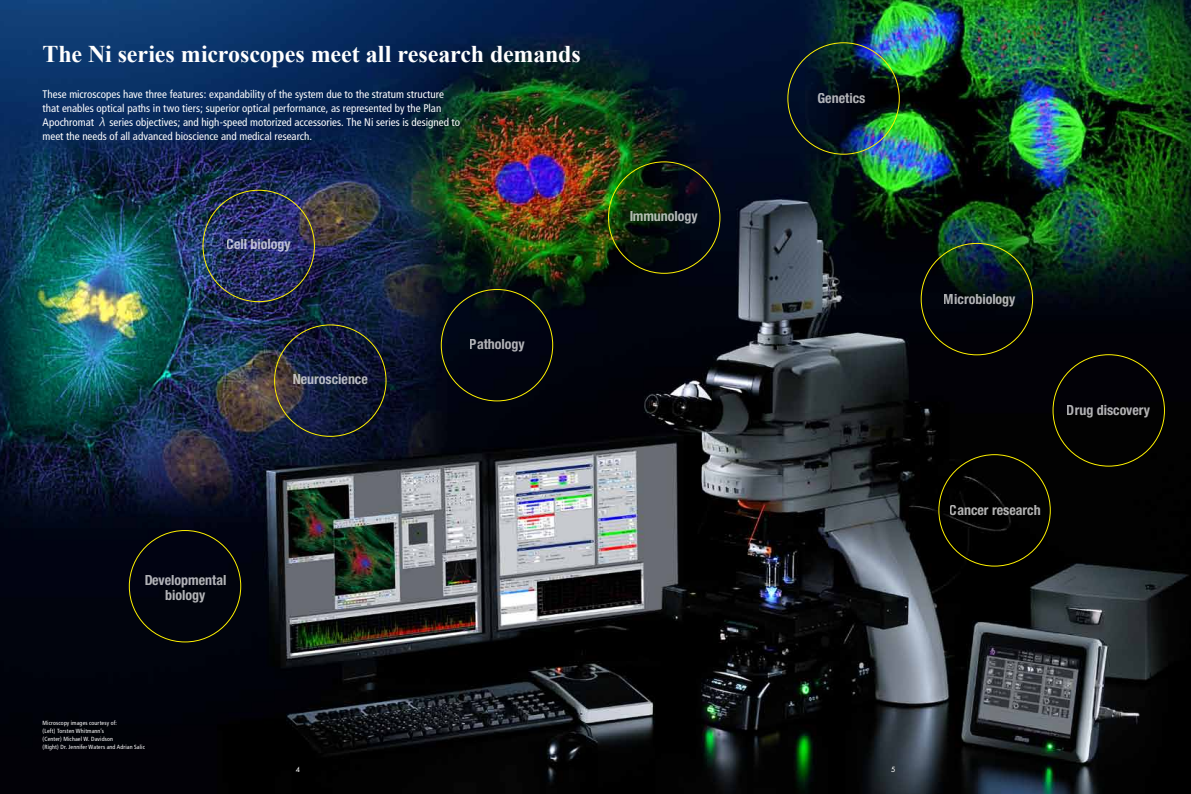
<style>
.page{position:relative;width:1191px;height:794px;background:#fff}
.page>*{position:absolute;margin:0;border:0;box-sizing:border-box;transform-origin:0 0}
.t1{font:700 24px "Times New Roman";letter-spacing:-.005em;color:#fff}
.t2{font:700 condensed 14px/15px "Helvetica Neue";color:#fff;text-align:center}
.t3{font:condensed 11px/14px "Frutiger";color:#fff}
.t4{font:7px "Futura";color:#fff}
.t5{font:condensed 6px/8px "Frutiger";letter-spacing:.02em;color:#fff}
.s1{font-family:"Koz Go Pro";font-stretch:normal}
</style>
<div class="page">
<img style="left:0;top:0;width:1191px;height:794px">
<h1 class="t1" style="left:43px;top:38px;width:540px">The Ni series microscopes meet all research demands</h1>
<p class="t3" style="left:43px;top:87px;width:419px">These microscopes have three features: expandability of the system due to the stratum structure that enables optical paths in two tiers; superior optical performance, as represented by the Plan Apochromat <span class="s1">λ</span> series objectives; and high-speed motorized accessories. The Ni series is designed to meet the needs of all advanced bioscience and medical research.</p>
<p class="t2" style="left:227px;top:236px;width:66px">Cell biology</p>
<p class="t2" style="left:293px;top:371px;width:77px">Neuroscience</p>
<p class="t2" style="left:470px;top:336px;width:56px">Pathology</p>
<p class="t2" style="left:629px;top:208px;width:70px">Immunology</p>
<p class="t2" style="left:144px;top:572px;width:84px">Developmental biology</p>
<p class="t5" style="left:43px;top:718px;width:104px">Microscopy images courtesy of:<br>(Left) Torsten Whitmann’s<br>(Center) Michael W. Davidson<br>(Right) Dr. Jennifer Waters and Adrian Salic</p>
<p class="t2" style="left:817px;top:91px;width:50px">Genetics</p>
<p class="t4" style="left:296px;top:764px;width:6px">4</p>
<p class="t4" style="left:891px;top:764px;width:6px">5</p>
<p class="t2" style="left:944px;top:291px;width:73px">Microbiology</p>
<p class="t2" style="left:1066px;top:402px;width:85px">Drug discovery</p>
<p class="t2" style="left:950px;top:503px;width:92px">Cancer research</p>
</div>
